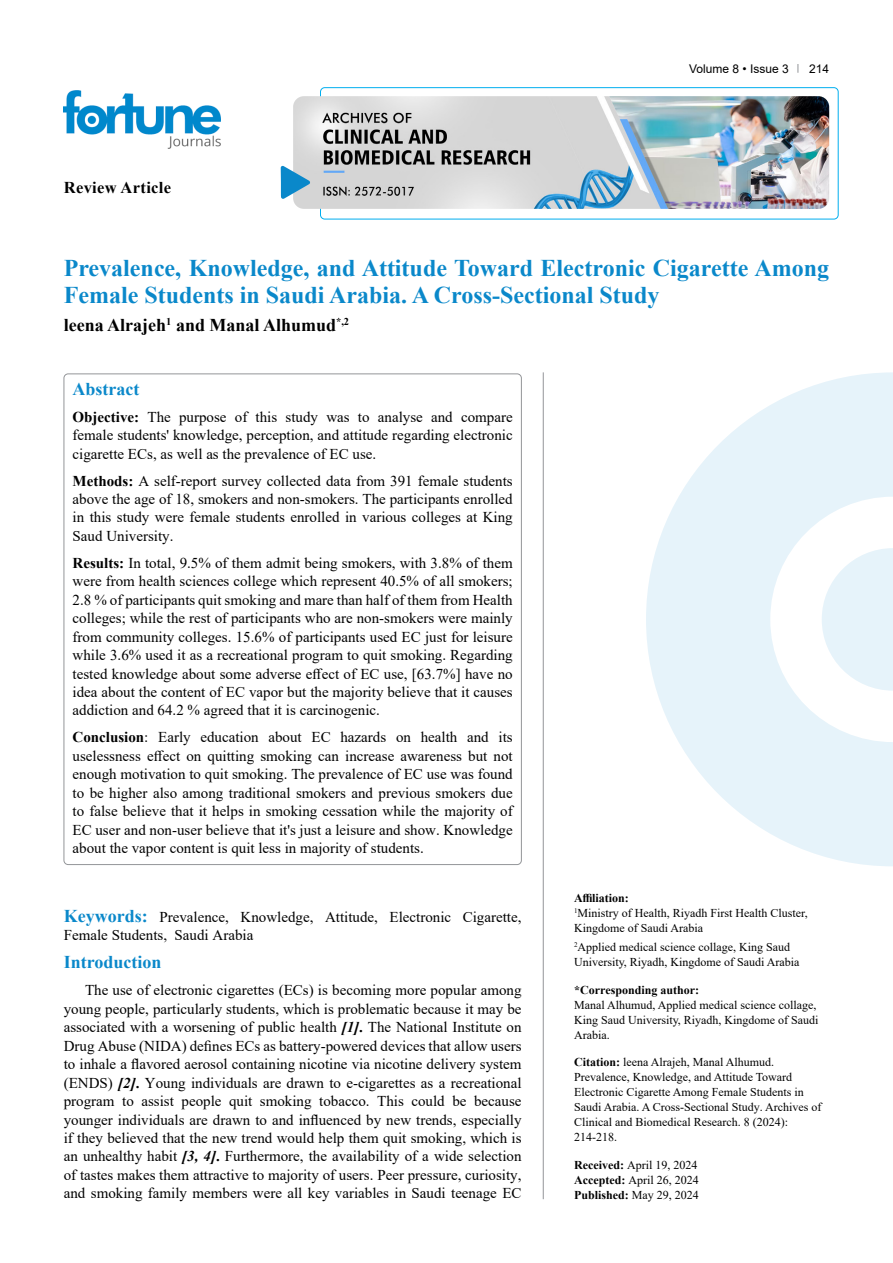
<style>
.page{position:relative;width:893px;height:1263px;background:#fff}
.page>*{position:absolute;margin:0;border:0;box-sizing:border-box;transform-origin:0 0}
.t1{font:700 24px/27px "Times New Roman";color:#0a88ca}
.t2{font:700 18px "Times New Roman";color:#000}
.t3{font:700 18px "Times New Roman";color:#0a88ca}
.t4{font:700 16.5px "Times New Roman";letter-spacing:.02em;color:#000}
.t5{font:15px/18.5px "Times New Roman";color:#000;text-align:justify}
.t6{font:12px/15px "Times New Roman";color:#000}
.t7{font:700 12px "Times New Roman";color:#000}
.t8{font:12px "Arial";color:#000}
.s1{font-weight:700}
.s2{font-weight:700;font-size:18px;color:#0a88ca}
.s3{font-weight:700;font-style:italic}
</style>
<div class="page">
<div style="left:320px;top:87px;width:518px;height:132px;border:1px solid #00aeef;border-radius:4px"></div>
<img style="left:64px;top:90px;width:157px;height:59px">
<img style="left:293px;top:96px;width:536px;height:113px">
<svg style="left:281px;top:166px;width:29px;height:33px"></svg>
<hr style="left:543px;top:372px;width:1px;height:827px;background:#939598">
<svg style="left:646px;top:372px;width:247px;height:494px;fill:#e6f3fa"></svg>
<svg style="left:822px;top:548px;width:71px;height:143px"></svg>
<p class="t4" style="left:64px;top:175px;width:109px">Review Article</p>
<p class="t8" style="left:689px;top:60px;width:101px">Volume 8 • Issue 3</p>
<p class="t8" style="left:809px;top:60px;width:22px">214</p>
<h1 class="t1" style="left:64px;top:254px;width:767px">Prevalence, Knowledge, and Attitude Toward Electronic Cigarette Among<br>Female Students in Saudi Arabia. A Cross-Sectional Study</h1>
<p class="t2" style="left:64px;top:312px;width:287px">leena Alrajeh<sup>1</sup> and Manal Alhumud<sup>*,2</sup></p>
<p class="t3" style="left:73px;top:376px;width:68px">Abstract</p>
<p class="t5" style="left:73px;top:407px;width:442px"><span class="s1">Objective:</span> The purpose of this study was to analyse and compare female students' knowledge, perception, and attitude regarding electronic cigarette ECs, as well as the prevalence of EC use.</p>
<p class="t5" style="left:73px;top:471px;width:442px"><span class="s1">Methods:</span> A self-report survey collected data from 391 female students above the age of 18, smokers and non-smokers. The participants enrolled in this study were female students enrolled in various colleges at King Saud University.</p>
<p class="t5" style="left:73px;top:553px;width:442px"><span class="s1">Results:</span> In total, 9.5% of them admit being smokers, with 3.8% of them were from health sciences college which represent 40.5% of all smokers; 2.8 % of participants quit smoking and mare than half of them from Health colleges; while the rest of participants who are non-smokers were mainly from community colleges. 15.6% of participants used EC just for leisure while 3.6% used it as a recreational program to quit smoking. Regarding tested knowledge about some adverse effect of EC use, [63.7%] have no idea about the content of EC vapor but the majority believe that it causes addiction and 64.2 % agreed that it is carcinogenic.</p>
<p class="t5" style="left:73px;top:728px;width:442px"><span class="s1">Conclusion</span>: Early education about EC hazards on health and its uselessness effect on quitting smoking can increase awareness but not enough motivation to quit smoking. The prevalence of EC use was found to be higher also among traditional smokers and previous smokers due to false believe that it helps in smoking cessation while the majority of EC user and non-user believe that it's just a leisure and show. Knowledge about the vapor content is quit less in majority of students.</p>
<p class="t5" style="left:64px;top:907px;width:459px"><span class="s2">Keywords:</span> Prevalence, Knowledge, Attitude, Electronic Cigarette,<br>Female Students, Saudi Arabia</p>
<p class="t3" style="left:64px;top:949px;width:99px">Introduction</p>
<p class="t5" style="left:64px;top:981px;width:459px;text-indent:21px">The use of electronic cigarettes (ECs) is becoming more popular among young people, particularly students, which is problematic because it may be associated with a worsening of public health <span class="s3">[1]</span><span class="s1">.</span> The National Institute on Drug Abuse (NIDA) defines ECs as battery-powered devices that allow users to inhale a flavored aerosol containing nicotine via nicotine delivery system (ENDS) <span class="s3">[2]</span><span class="s1">.</span> Young individuals are drawn to e-cigarettes as a recreational program to assist people quit smoking tobacco. This could be because younger individuals are drawn to and influenced by new trends, especially if they believed that the new trend would help them quit smoking, which is an unhealthy habit <span class="s3">[3, 4]</span><span class="s1">.</span> Furthermore, the availability of a wide selection of tastes makes them attractive to majority of users. Peer pressure, curiosity, and smoking family members were all key variables in Saudi teenage EC</p>
<p class="t6" style="left:574px;top:890px;width:235px"><span class="s1">Affiliation:<br></span><sup>1</sup>Ministry of Health, Riyadh First Health Cluster,<br>Kingdome of Saudi Arabia</p>
<p class="t6" style="left:574px;top:939px;width:227px"><sup>2</sup>Applied medical science collage, King Saud<br>University, Riyadh, Kingdome of Saudi Arabia</p>
<p class="t7" style="left:574px;top:981px;width:127px">*Corresponding author:</p>
<p class="t6" style="left:574px;top:997px;width:246px">Manal Alhumud, Applied medical science collage,<br>King Saud University, Riyadh, Kingdome of Saudi<br>Arabia.</p>
<p class="t6" style="left:574px;top:1054px;width:249px"><span class="s1">Citation:</span> leena Alrajeh, Manal Alhumud.<br>Prevalence, Knowledge, and Attitude Toward Electronic Cigarette Among Female Students in Saudi Arabia. A Cross-Sectional Study. Archives of Clinical and Biomedical Research. 8 (2024):<br>214-218.</p>
<p class="t6" style="left:574px;top:1157px;width:126px;text-align:justify"><span class="s1">Received:</span> April 19, 2024<br><span class="s1">Accepted:</span> April 26, 2024<br><span class="s1">Published:</span> May 29, 2024</p>
</div>
